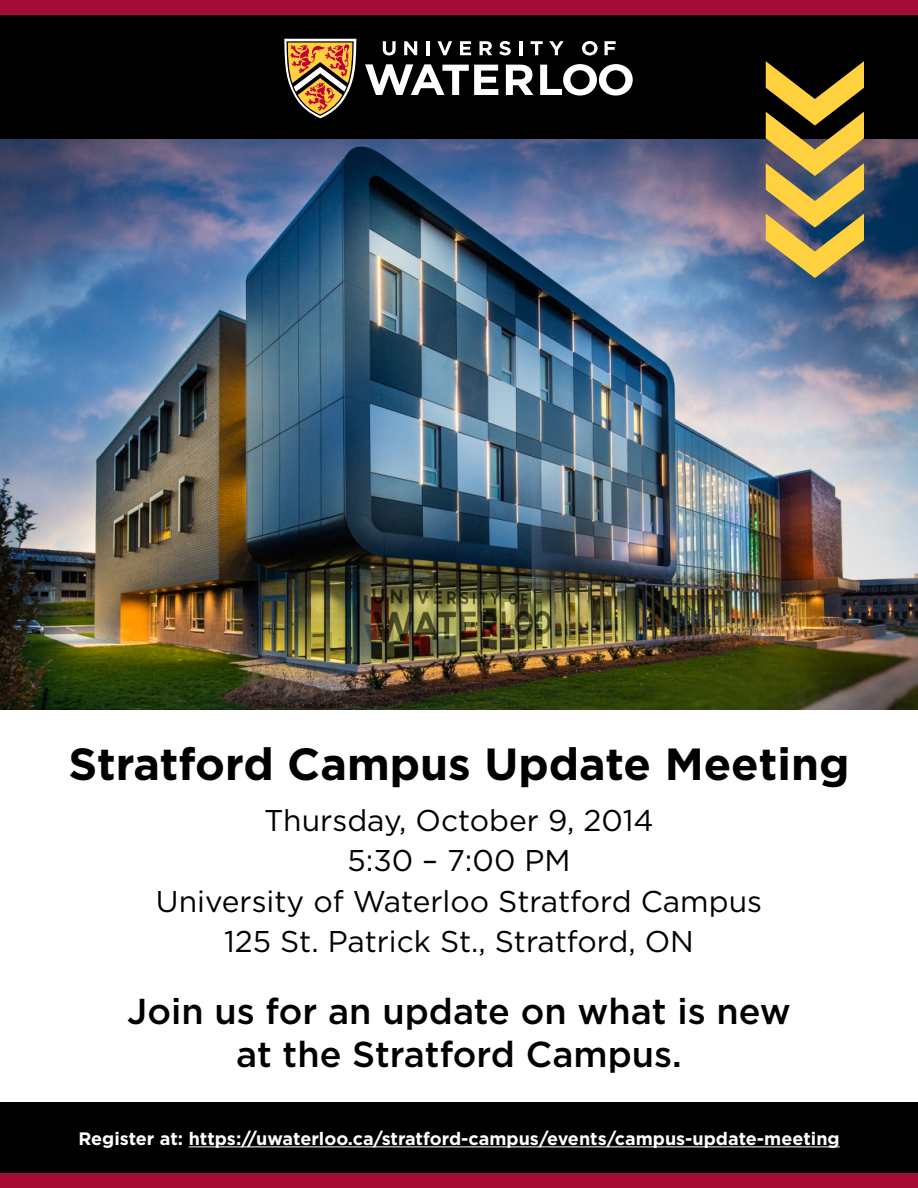
<style>
.page{position:relative;width:918px;height:1188px;background:#fff}
.page>*{position:absolute;margin:0;border:0;box-sizing:border-box;transform-origin:0 0}
.t1{font:700 45px "Gotham";color:#000}
.t2{font:500 36px/43.2px "Gotham";color:#000;text-align:center}
.t3{font:30px/40.5px "Gotham";color:#000;text-align:center}
.t4{font:700 18px "Gotham";color:#fff}
</style>
<div class="page">
<img style="left:0;top:139px;width:918px;height:570px">
<div style="left:0;top:15px;width:918px;height:124px;background:#000"></div>
<svg style="left:365px;top:64px;width:133px;height:31px"></svg>
<svg style="left:506px;top:65px;width:27px;height:30px"></svg>
<svg style="left:540px;top:64px;width:93px;height:32px"></svg>
<svg style="left:383px;top:41px;width:13px;height:14px"></svg>
<svg style="left:404px;top:41px;width:13px;height:14px"></svg>
<hr style="left:426px;top:41px;width:4px;height:14px;background:#fff">
<svg style="left:438px;top:41px;width:14px;height:14px"></svg>
<svg style="left:460px;top:41px;width:11px;height:14px"></svg>
<svg style="left:480px;top:41px;width:12px;height:14px"></svg>
<svg style="left:499px;top:41px;width:12px;height:14px"></svg>
<hr style="left:519px;top:41px;width:3px;height:14px;background:#fff">
<svg style="left:531px;top:41px;width:12px;height:14px"></svg>
<svg style="left:549px;top:41px;width:15px;height:14px"></svg>
<svg style="left:582px;top:41px;width:16px;height:14px"></svg>
<svg style="left:604px;top:41px;width:12px;height:14px"></svg>
<svg style="left:284px;top:39px;width:72px;height:79px"></svg>
<svg style="left:766px;top:61px;width:98px;height:217px"></svg>
<div style="left:0;top:0;width:918px;height:15px;background:#a40c35"></div>
<div style="left:0;top:1102px;width:918px;height:71px;background:#000"></div>
<div style="left:0;top:1173px;width:918px;height:15px;background:#a40c35"></div>
<hr style="left:189px;top:1146px;width:651px;height:1px;background:#fff">
<h1 class="t1" style="left:68px;top:734px;width:783px">Stratford Campus Update Meeting</h1>
<p class="t3" style="left:156px;top:799px;width:608px">Thursday, October 9, 2014<br>5:30 – 7:00 PM<br>University of Waterloo Stratford Campus<br>125 St. Patrick St., Stratford, ON</p>
<p class="t2" style="left:127px;top:989px;width:665px">Join us for an update on what is new at the Stratford Campus.</p>
<p class="t4" style="left:78px;top:1127px;width:763px">Register at: https://uwaterloo.ca/stratford-campus/events/campus-update-meeting</p>
</div>
